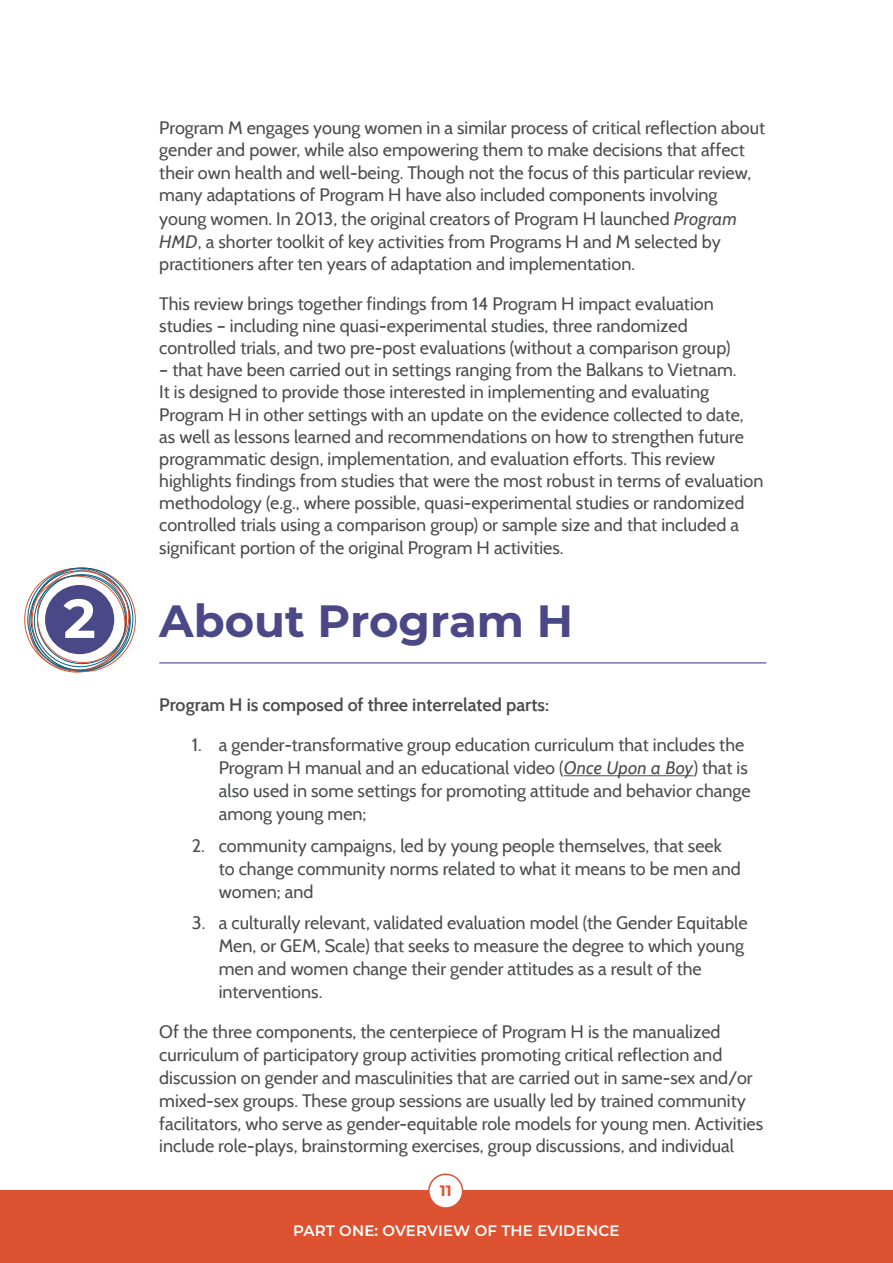
<style>
.page{position:relative;width:893px;height:1263px;background:#fff}
.page>*{position:absolute;margin:0;border:0;box-sizing:border-box;transform-origin:0 0}
.t1{font:700 54.9px "Montserrat";color:#fff}
.t2{font:700 45px "Montserrat";color:#4b4887}
.t3{font:18px/22.2px "Cabin";color:#4b4c4d}
.t4{font:600 18px "Cabin";color:#4b4c4d}
.t5{font:600 15px "Montserrat";letter-spacing:.01em;color:#fff}
.t6{font:700 15px "Montserrat";color:#dd5331}
.s1{font-style:italic}
</style>
<div class="page">
<div style="left:0;top:1190px;width:893px;height:73px;background:#dd5331"></div>
<div style="left:429px;top:1174px;width:34px;height:34px;background:#fff;border-radius:50%"></div>
<div style="left:428px;top:1173px;width:35px;height:36px;border:2px solid #dd5331;border-radius:50%"></div>
<hr style="left:159px;top:662px;width:607px;height:1px;background:#4b4887">
<hr style="left:564px;top:775px;width:129px;height:1px;background:#4b4c4d">
<div style="left:45px;top:585px;width:69px;height:69px;background:#4b4887;border-radius:50%"></div>
<h1 class="t1" style="left:63px;top:579px;width:34px">2</h1>
<p class="t3" style="left:159px;top:117px;width:607px;line-height:22.6px">Program M engages young women in a similar process of critical reflection about gender and power, while also empowering them to make decisions that affect their own health and well-being. Though not the focus of this particular review, many adaptations of Program H have also included components involving young women. In 2013, the original creators of Program H launched <span class="s1">Program HMD</span>, a shorter toolkit of key activities from Programs H and M selected by practitioners after ten years of adaptation and implementation.</p>
<p class="t3" style="left:159px;top:292px;width:573px">This review brings together findings from 14 Program H impact evaluation studies – including nine quasi-experimental studies, three randomized controlled trials, and two pre-post evaluations (without a comparison group)</p>
<p class="t3" style="left:159px;top:359px;width:606px">– that have been carried out in settings ranging from the Balkans to Vietnam.<br>It is designed to provide those interested in implementing and evaluating Program H in other settings with an update on the evidence collected to date, as well as lessons learned and recommendations on how to strengthen future programmatic design, implementation, and evaluation efforts. This review highlights findings from studies that were the most robust in terms of evaluation methodology (e.g., where possible, quasi-experimental studies or randomized controlled trials using a comparison group) or sample size and that included a significant portion of the original Program H activities.</p>
<h2 class="t2" style="left:159px;top:588px;width:415px">About Program H</h2>
<p class="t4" style="left:159px;top:693px;width:391px">Program H is composed of three interrelated parts:</p>
<p class="t3" style="left:219px;top:733px;width:533px;line-height:23.2px;text-indent:-27px">1. a gender-transformative group education curriculum that includes the Program H manual and an educational video (<span class="s1">Once Upon a Boy</span>) that is also used in some settings for promoting attitude and behavior change among young men;</p>
<p class="t3" style="left:219px;top:834px;width:524px;line-height:23px;text-indent:-27px">2. community campaigns, led by young people themselves, that seek to change community norms related to what it means to be men and women; and</p>
<p class="t3" style="left:219px;top:911px;width:530px;line-height:23px;text-indent:-27px">3. a culturally relevant, validated evaluation model (the Gender Equitable Men, or GEM, Scale) that seeks to measure the degree to which young men and women change their gender attitudes as a result of the interventions.</p>
<p class="t3" style="left:159px;top:1020px;width:605px;line-height:23px">Of the three components, the centerpiece of Program H is the manualized curriculum of participatory group activities promoting critical reflection and discussion on gender and masculinities that are carried out in same-sex and/or mixed-sex groups. These group sessions are usually led by trained community facilitators, who serve as gender-equitable role models for young men. Activities include role-plays, brainstorming exercises, group discussions, and individual</p>
<p class="t6" style="left:440px;top:1180px;width:13px">11</p>
<p class="t5" style="left:293px;top:1220px;width:328px">PART ONE: OVERVIEW OF THE EVIDENCE</p>
</div>
